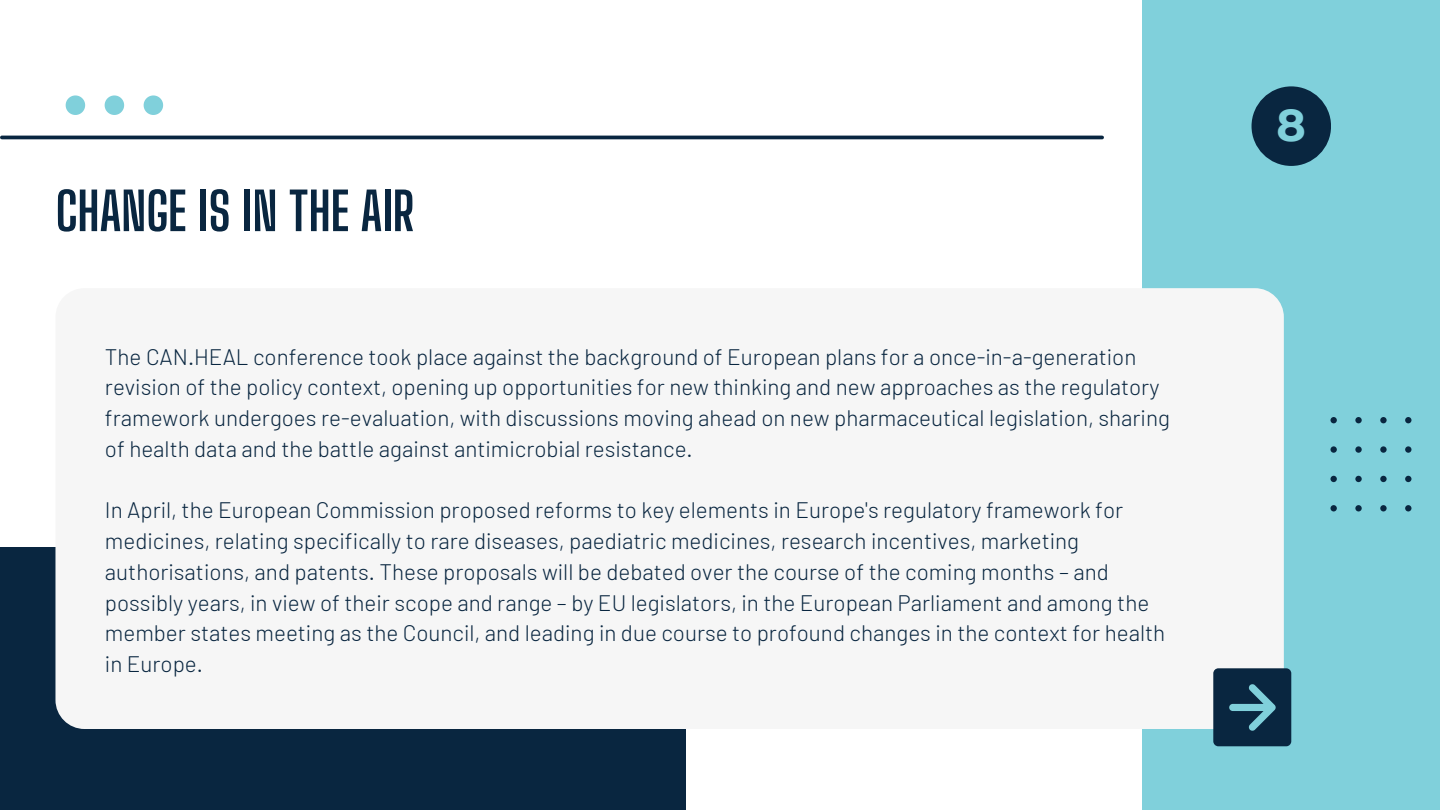
<style>
.page{position:relative;width:1440px;height:810px;background:#fff}
.page>*{position:absolute;margin:0;border:0;box-sizing:border-box;transform-origin:0 0}
.t1{font:700 52px "Big Shoulders Display";color:#092640}
.t2{font:700 44.5px "Montserrat";color:#80d0db}
.t3{font:300 22.4px/30.8px "Barlow";color:#092640}
</style>
<div class="page">
<div style="left:1143px;top:0;width:297px;height:810px;background:#80d0db"></div>
<div style="left:0;top:548px;width:686px;height:262px;background:#092640"></div>
<div style="left:55px;top:288px;width:1229px;height:441px;background:#f6f6f6;border-radius:29px"></div>
<svg style="left:1330px;top:417px;width:82px;height:94px"></svg>
<div style="left:1213px;top:668px;width:78px;height:78px;background:#092640;border-radius:5px"></div>
<svg style="left:1229px;top:684px;width:47px;height:47px"></svg>
<svg style="left:105px;top:95px;width:19px;height:20px"></svg>
<svg style="left:66px;top:95px;width:19px;height:20px"></svg>
<svg style="left:144px;top:95px;width:19px;height:20px"></svg>
<hr style="left:2px;top:136px;width:1100px;height:3px;background:#092640">
<div style="left:1252px;top:86px;width:79px;height:80px;background:#092640;border-radius:50%"></div>
<h1 class="t1" style="left:55px;top:180px;width:360px">CHANGE IS IN THE AIR</h1>
<p class="t3" style="left:105px;top:340px;width:1066px">The CAN.HEAL conference took place against the background of European plans for a once-in-a-generation revision of the policy context, opening up opportunities for new thinking and new approaches as the regulatory framework undergoes re-evaluation, with discussions moving ahead on new pharmaceutical legislation, sharing of health data and the battle against antimicrobial resistance.</p>
<p class="t3" style="left:105px;top:494px;width:1062px">In April, the European Commission proposed reforms to key elements in Europe's regulatory framework for medicines, relating specifically to rare diseases, paediatric medicines, research incentives, marketing authorisations, and patents. These proposals will be debated over the course of the coming months – and possibly years, in view of their scope and range – by EU legislators, in the European Parliament and among the member states meeting as the Council, and leading in due course to profound changes in the context for health in Europe.</p>
<h2 class="t2" style="left:1277px;top:97px;width:31px">8</h2>
</div>
